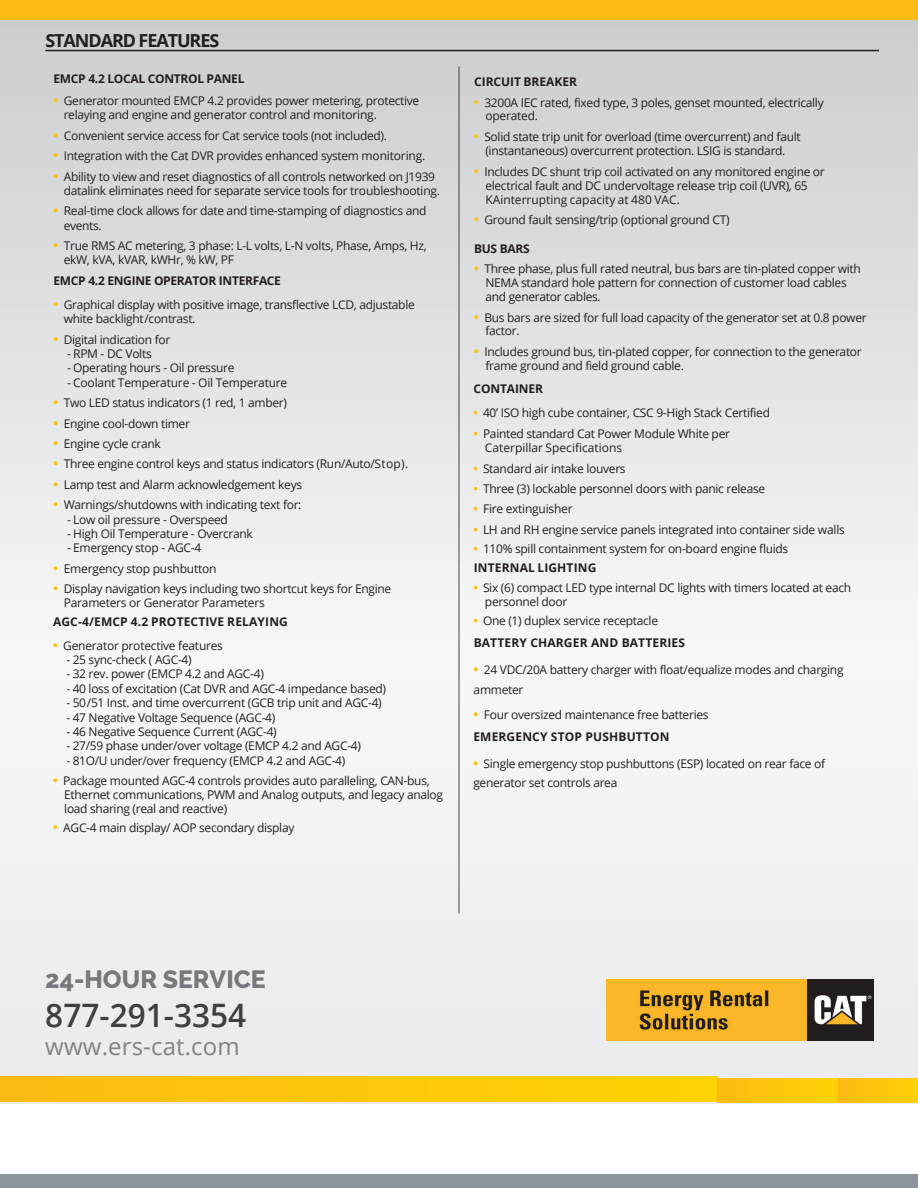
<style>
.page{position:relative;width:918px;height:1188px;background:#fff}
.page>*{position:absolute;margin:0;border:0;box-sizing:border-box;transform-origin:0 0}
.t1{font:600 32.25px "Open Sans";color:#413f41}
.t2{font:800 24.9px "Raleway";color:#77787c}
.t3{font:24px "Open Sans";letter-spacing:.005em;color:#808385}
.t4{font:700 18px "Open Sans";letter-spacing:-.06em;color:#231f20}
.t5{font:12px/14px "Open Sans";letter-spacing:-.025em;color:#231f20}
.t6{font:700 12px "Open Sans";letter-spacing:-.005em;color:#231f20}
.t7{font:700 12px "Open Sans";letter-spacing:-.025em;color:#231f20}
.t8{font:700 12px "Open Sans";letter-spacing:.015em;color:#231f20}
.s1{font-style:inherit}
.s2{font-family:"Univers";font-stretch:condensed;font-size:13.2px;color:#fec210}
.s3{font-family:"Univers";font-stretch:condensed}
.s4{font-family:"Univers";font-stretch:condensed;color:#fec210}
.s5{font-weight:700}
</style>
<div class="page">
<div style="left:0;top:0;width:918px;height:1104px;background:linear-gradient(to bottom,#d4d6d8,#fafaf9)"></div>
<div style="left:0;top:0;width:918px;height:19px;background:#fcba13"></div>
<div style="left:0;top:1077px;width:717px;height:24px;background:#fec70c"></div>
<div style="left:717px;top:1078px;width:121px;height:25px;background:#fec60d"></div>
<div style="left:838px;top:1078px;width:80px;height:25px;background:#fec50d"></div>
<img style="left:606px;top:979px;width:267px;height:61px">
<div style="left:0;top:1174px;width:918px;height:14px;background:#8d949d"></div>
<hr style="left:45px;top:50px;width:834px;height:1px;background:#231f20">
<hr style="left:459px;top:66px;width:1px;height:847px;background:#231f20">
<h3 class="t4" style="left:45px;top:27px;width:176px">STANDARD <span class="s1">FEATURES</span></h3>
<p class="t7" style="left:54px;top:70px;width:192px">EMCP 4.2 LOCAL CONTROL PANEL</p>
<p class="t5" style="left:64px;top:94px;width:357px;text-indent:-10px"><span class="s2">•</span> Generator mounted EMCP 4.2 provides power metering, protective relaying and engine and generator control and monitoring.</p>
<p class="t5" style="left:54px;top:128px;width:335px"><span class="s2">•</span> Convenient service access for Cat service tools (not included).</p>
<p class="t5" style="left:54px;top:149px;width:373px"><span class="s2">•</span> Integration with the Cat DVR provides enhanced system monitoring.</p>
<p class="t5" style="left:64px;top:169px;width:378px;text-indent:-10px"><span class="s2">•</span> Ability to view and reset diagnostics of all controls networked on J1939 datalink eliminates need for separate service tools for troubleshooting.</p>
<p class="t5" style="left:64px;top:204px;width:364px;line-height:14.4px;text-indent:-10px"><span class="s2">•</span> Real-time clock allows for date and time-stamping of diagnostics and events.</p>
<p class="t5" style="left:64px;top:239px;width:365px;line-height:13.5px;text-indent:-10px"><span class="s2">•</span> True RMS AC metering, 3 phase: L-L volts, L-N volts, Phase, Amps, Hz, ekW, kVA, kVAR, kWHr, % kW, PF</p>
<p class="t7" style="left:54px;top:273px;width:229px">EMCP 4.2 ENGINE OPERATOR INTERFACE</p>
<p class="t5" style="left:64px;top:298px;width:353px;line-height:13.5px;text-indent:-10px"><span class="s2">•</span> Graphical display with positive image, transflective LCD, adjustable white backlight/contrast.</p>
<p class="t5" style="left:54px;top:332px;width:118px"><span class="s2">•</span> Digital indication for</p>
<p class="t5" style="left:67px;top:346px;width:86px"><span class="s3">-</span> RPM - DC Volts</p>
<p class="t5" style="left:67px;top:361px;width:169px"><span class="s3">-</span> Operating hours - Oil pressure</p>
<p class="t5" style="left:67px;top:375px;width:222px"><span class="s3">-</span> Coolant Temperature - Oil Temperature</p>
<p class="t5" style="left:54px;top:396px;width:235px"><span class="s2">•</span> Two LED status indicators (1 red, 1 amber)</p>
<p class="t5" style="left:54px;top:416px;width:138px"><span class="s2">•</span> Engine cool-down timer</p>
<p class="t5" style="left:54px;top:436px;width:109px"><span class="s2">•</span> Engine cycle crank</p>
<p class="t5" style="left:54px;top:457px;width:356px"><span class="s2">•</span> Three engine control keys and status indicators (Run/Auto/Stop).</p>
<p class="t5" style="left:54px;top:477px;width:250px"><span class="s2">•</span> Lamp test and Alarm acknowledgement keys</p>
<p class="t5" style="left:54px;top:498px;width:249px"><span class="s2">•</span> Warnings/shutdowns with indicating text for:</p>
<p class="t5" style="left:67px;top:512px;width:162px"><span class="s3">-</span> Low oil pressure - Overspeed</p>
<p class="t5" style="left:67px;top:526px;width:187px"><span class="s3">-</span> High Oil Temperature - Overcrank</p>
<p class="t5" style="left:67px;top:541px;width:136px"><span class="s3">-</span> Emergency stop - AGC-4</p>
<p class="t5" style="left:54px;top:561px;width:164px"><span class="s2">•</span> Emergency stop pushbutton</p>
<p class="t5" style="left:64px;top:582px;width:329px;line-height:13.5px;text-indent:-10px"><span class="s2">•</span> Display navigation keys including two shortcut keys for Engine<br>Parameters or Generator Parameters</p>
<p class="t6" style="left:474px;top:74px;width:104px">CIRCUIT BREAKER</p>
<p class="t5" style="left:485px;top:95px;width:340px;line-height:13.5px;text-indent:-11px"><span class="s2">•</span> 3200A IEC rated, fixed type, 3 poles, genset mounted, electrically operated.</p>
<p class="t5" style="left:474px;top:129px;width:328px;line-height:14.4px;text-align:center"><span class="s2">•</span> Solid state trip unit for overload (time overcurrent) and fault (instantaneous) overcurrent protection. LSIG is standard.</p>
<p class="t5" style="left:485px;top:164px;width:341px;text-indent:-11px"><span class="s2">•</span> Includes DC shunt trip coil activated on any monitored engine or electrical fault and DC undervoltage release trip coil (UVR), 65<br>KAinterrupting capacity at 480 VAC.</p>
<p class="t5" style="left:474px;top:213px;width:257px"><span class="s2">•</span> Ground fault sensing/trip (optional ground CT)</p>
<p class="t6" style="left:474px;top:240px;width:57px">BUS BARS</p>
<p class="t5" style="left:485px;top:262px;width:377px;text-indent:-11px"><span class="s2">•</span> Three phase, plus full rated neutral, bus bars are tin-plated copper with<br>NEMA standard hole pattern for connection of customer load cables and generator cables.</p>
<p class="t5" style="left:485px;top:311px;width:383px;line-height:13.5px;text-indent:-11px"><span class="s2">•</span> Bus bars are sized for full load capacity of the generator set at 0.8 power factor.</p>
<p class="t5" style="left:485px;top:345px;width:378px;line-height:13.5px;text-indent:-11px"><span class="s2">•</span> Includes ground bus, tin-plated copper, for connection to the generator frame ground and field ground cable.</p>
<p class="t6" style="left:474px;top:381px;width:71px">CONTAINER</p>
<p class="t5" style="left:474px;top:406px;width:298px"><span class="s4">•</span> 40’ ISO high cube container, CSC 9-High Stack Certified</p>
<p class="t5" style="left:485px;top:426px;width:247px;line-height:14.4px;text-indent:-11px"><span class="s4">•</span> Painted standard Cat Power Module White per<br>Caterpillar Specifications</p>
<p class="t5" style="left:474px;top:461px;width:153px"><span class="s4">•</span> Standard air intake louvers</p>
<p class="t5" style="left:474px;top:481px;width:293px"><span class="s4">•</span> Three (3) lockable personnel doors with panic release</p>
<p class="t5" style="left:474px;top:502px;width:100px"><span class="s4">•</span> Fire extinguisher</p>
<p class="t5" style="left:474px;top:522px;width:373px"><span class="s4">•</span> LH and RH engine service panels integrated into container side walls</p>
<p class="t5" style="left:474px;top:539px;width:316px;line-height:18.5px"><span class="s4">•</span> 110% spill containment system for on-board engine fluids<br><span class="s5">INTERNAL LIGHTING</span></p>
<p class="t5" style="left:485px;top:581px;width:368px;line-height:13.5px;text-indent:-11px"><span class="s4">•</span> Six (6) compact LED type internal DC lights with timers located at each personnel door</p>
<p class="t6" style="left:53px;top:613px;width:236px">AGC-4/EMCP 4.2 PROTECTIVE RELAYING</p>
<p class="t5" style="left:474px;top:613px;width:186px"><span class="s4">•</span> One (1) duplex service receptacle</p>
<p class="t5" style="left:53px;top:638px;width:172px"><span class="s2">•</span> Generator protective features</p>
<p class="t5" style="left:67px;top:652px;width:127px"><span class="s3">-</span> 25 sync-check ( AGC-4)</p>
<p class="t5" style="left:67px;top:667px;width:199px"><span class="s3">-</span> 32 rev. power (EMCP 4.2 and AGC-4)</p>
<p class="t5" style="left:67px;top:681px;width:321px"><span class="s3">-</span> 40 loss of excitation (Cat DVR and AGC-4 impedance based)</p>
<p class="t5" style="left:67px;top:695px;width:317px"><span class="s3">-</span> 50/51 Inst. and time overcurrent (GCB trip unit and AGC-4)</p>
<p class="t5" style="left:67px;top:710px;width:210px"><span class="s3">-</span> 47 Negative Voltage Sequence (AGC-4)</p>
<p class="t5" style="left:67px;top:724px;width:212px"><span class="s3">-</span> 46 Negative Sequence Current (AGC-4)</p>
<p class="t5" style="left:67px;top:739px;width:296px"><span class="s3">-</span> 27/59 phase under/over voltage (EMCP 4.2 and AGC-4)</p>
<p class="t5" style="left:67px;top:753px;width:280px"><span class="s3">-</span> 81O/U under/over frequency (EMCP 4.2 and AGC-4)</p>
<p class="t5" style="left:64px;top:773px;width:380px;text-indent:-11px"><span class="s2">•</span> Package mounted AGC-4 controls provides auto paralleling, CAN-bus,<br>Ethernet communications, PWM and Analog outputs, and legacy analog load sharing (real and reactive)</p>
<p class="t5" style="left:53px;top:821px;width:243px"><span class="s2">•</span> AGC-4 main display/ AOP secondary display</p>
<p class="t8" style="left:474px;top:634px;width:213px">BATTERY CHARGER AND BATTERIES</p>
<p class="t5" style="left:474px;top:660px;width:371px;line-height:19.2px"><span class="s2">•</span> 24 VDC/20A battery charger with float/equalize modes and charging ammeter</p>
<p class="t5" style="left:473px;top:703px;width:237px;line-height:21.8px"><span class="s2">•</span> Four oversized maintenance free batteries<br><span class="s5">EMERGENCY STOP PUSHBUTTON</span></p>
<p class="t5" style="left:473px;top:754px;width:353px;line-height:19.2px"><span class="s2">•</span> Single emergency stop pushbuttons (ESP) located on rear face of generator set controls area</p>
<h2 class="t2" style="left:45px;top:966px;width:222px">24-HOUR SERVICE</h2>
<h1 class="t1" style="left:45px;top:993px;width:202px">877-291-3354</h1>
<h3 class="t3" style="left:45px;top:1030px;width:196px">www.ers-cat.com</h3>
</div>
